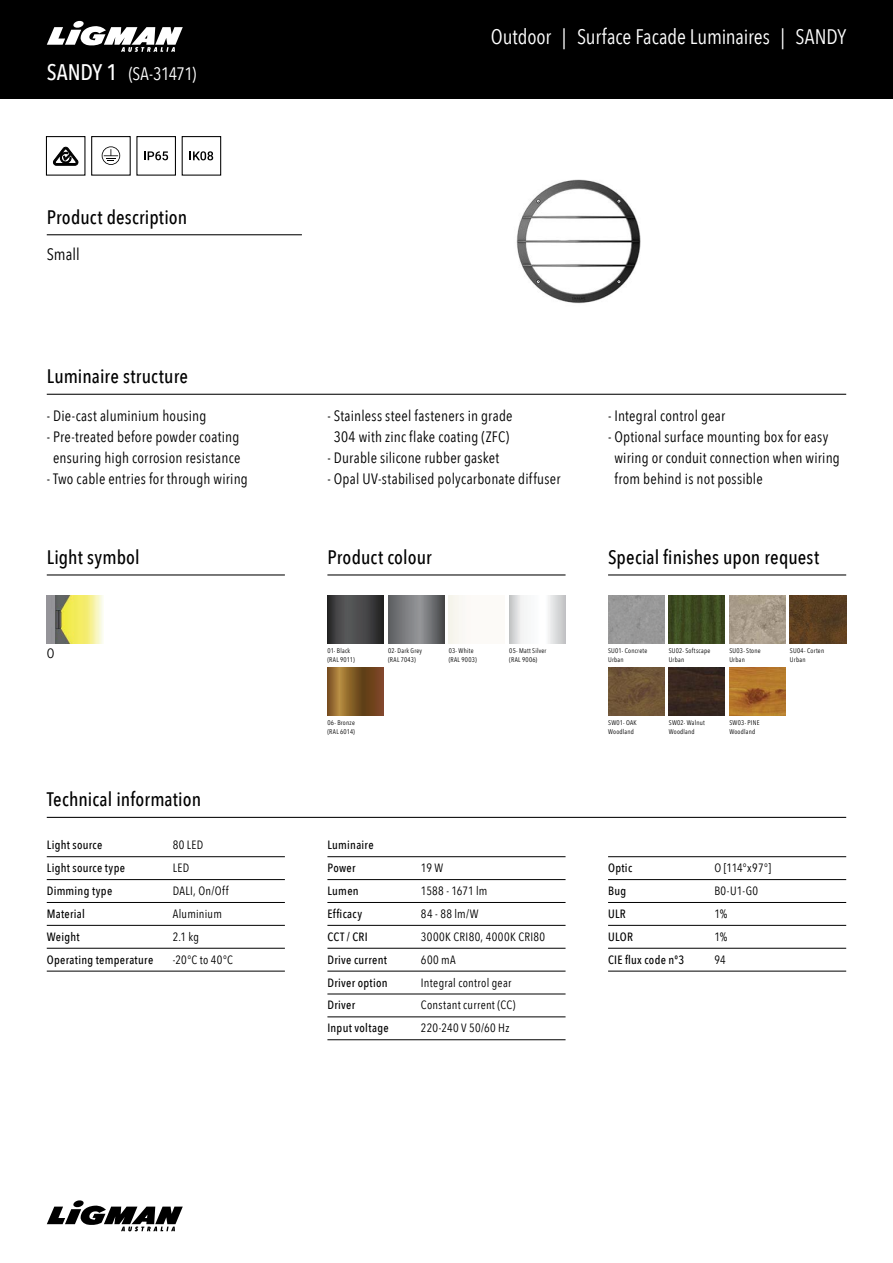
<style>
.page{position:relative;width:893px;height:1263px;background:#fff}
.page>*{position:absolute;margin:0;border:0;box-sizing:border-box;transform-origin:0 0}
.t1{font:21px "Avenir Next Condensed";letter-spacing:-.005em;color:#fff}
.t2{font:500 19.5px "Avenir Next Condensed";letter-spacing:.005em;color:#000}
.t3{font:18px "Avenir Next Condensed";letter-spacing:-.03em;color:#fff}
.t4{font:16.5px "Avenir Next Condensed";color:#000}
.t5{font:15px/21px "Avenir Next Condensed";letter-spacing:.015em;color:#000;text-align:center}
.t6{font:13.5px "Avenir Next Condensed";color:#000}
.t7{font:500 12px/23px "Avenir Next Condensed";letter-spacing:.025em;color:#000}
.t8{font:12px "Avenir Next Condensed";letter-spacing:.025em;color:#000}
.t9{font:12px "Avenir Next Condensed";color:#000}
.t10{font:6.75px/9px "Avenir Next Condensed";letter-spacing:.035em;color:#000}
.s1{font-weight:500;font-size:22.5px}
</style>
<div class="page">
<div style="left:0;top:0;width:893px;height:99px;background:#000"></div>
<svg style="left:47px;top:20px;width:136px;height:32px"></svg>
<svg style="left:47px;top:1200px;width:136px;height:31px"></svg>
<svg style="left:53px;top:147px;width:25px;height:18px"></svg>
<div style="left:46px;top:136px;width:39px;height:40px;border:1px solid #000"></div>
<svg style="left:102px;top:146px;width:18px;height:19px"></svg>
<div style="left:91px;top:136px;width:40px;height:40px;border:1px solid #000"></div>
<svg style="left:144px;top:151px;width:24px;height:9px"></svg>
<div style="left:136px;top:136px;width:40px;height:40px;border:1px solid #000"></div>
<svg style="left:190px;top:151px;width:23px;height:9px"></svg>
<div style="left:182px;top:136px;width:39px;height:40px;border:1px solid #000"></div>
<div style="left:608px;top:595px;width:56px;height:48px;background:#989898"></div>
<img style="left:669px;top:595px;width:56px;height:48px">
<img style="left:729px;top:595px;width:57px;height:48px">
<img style="left:790px;top:595px;width:56px;height:48px">
<img style="left:608px;top:668px;width:56px;height:47px">
<img style="left:669px;top:668px;width:56px;height:47px">
<img style="left:729px;top:668px;width:57px;height:47px">
<img style="left:327px;top:595px;width:57px;height:48px">
<img style="left:388px;top:595px;width:56px;height:48px">
<img style="left:327px;top:668px;width:57px;height:47px">
<img style="left:516px;top:179px;width:125px;height:125px">
<img style="left:47px;top:595px;width:56px;height:48px">
<hr style="left:47px;top:234px;width:255px;height:1px;background:#000">
<hr style="left:47px;top:394px;width:799px;height:1px;background:#000">
<hr style="left:47px;top:817px;width:799px;height:1px;background:#000">
<hr style="left:47px;top:856px;width:238px;height:1px;background:#000">
<hr style="left:47px;top:879px;width:238px;height:1px;background:#000">
<hr style="left:47px;top:902px;width:238px;height:1px;background:#000">
<hr style="left:47px;top:925px;width:238px;height:1px;background:#000">
<hr style="left:47px;top:948px;width:238px;height:1px;background:#000">
<hr style="left:47px;top:971px;width:238px;height:1px;background:#000">
<hr style="left:327px;top:856px;width:239px;height:1px;background:#000">
<hr style="left:327px;top:879px;width:239px;height:1px;background:#000">
<hr style="left:327px;top:902px;width:239px;height:1px;background:#000">
<hr style="left:327px;top:925px;width:239px;height:1px;background:#000">
<hr style="left:327px;top:948px;width:239px;height:1px;background:#000">
<hr style="left:327px;top:971px;width:239px;height:1px;background:#000">
<hr style="left:327px;top:994px;width:239px;height:1px;background:#000">
<hr style="left:327px;top:1016px;width:239px;height:1px;background:#000">
<hr style="left:327px;top:1039px;width:239px;height:1px;background:#000">
<hr style="left:608px;top:856px;width:238px;height:1px;background:#000">
<hr style="left:608px;top:879px;width:238px;height:1px;background:#000">
<hr style="left:608px;top:902px;width:238px;height:1px;background:#000">
<hr style="left:608px;top:925px;width:238px;height:1px;background:#000">
<hr style="left:608px;top:948px;width:238px;height:1px;background:#000">
<hr style="left:608px;top:971px;width:238px;height:1px;background:#000">
<hr style="left:47px;top:574px;width:238px;height:1px;background:#000">
<hr style="left:327px;top:574px;width:239px;height:1px;background:#000">
<hr style="left:608px;top:574px;width:238px;height:1px;background:#000">
<p class="t3" style="left:47px;top:58px;width:151px"><span class="s1">SANDY 1</span> (SA-31471)</p>
<h2 class="t2" style="left:47px;top:205px;width:142px">Product description</h2>
<p class="t4" style="left:47px;top:241px;width:35px">Small</p>
<h2 class="t2" style="left:47px;top:364px;width:143px">Luminaire structure</h2>
<p class="t5" style="left:47px;top:405px;width:161px">- Die-cast aluminium housing</p>
<p class="t5" style="left:47px;top:426px;width:195px">- Pre-treated before powder coating ensuring high corrosion resistance</p>
<p class="t5" style="left:47px;top:468px;width:203px">- Two cable entries for through wiring</p>
<h1 class="t1" style="left:491px;top:19px;width:357px">Outdoor | Surface Facade Luminaires | SANDY</h1>
<p class="t5" style="left:327px;top:405px;width:187px">- Stainless steel fasteners in grade<br>304 with zinc flake coating (ZFC)</p>
<p class="t5" style="left:327px;top:447px;width:173px">- Durable silicone rubber gasket</p>
<p class="t5" style="left:327px;top:468px;width:235px">- Opal UV-stabilised polycarbonate diffuser</p>
<p class="t5" style="left:608px;top:405px;width:119px">- Integral control gear</p>
<p class="t5" style="left:614px;top:426px;width:227px;text-align:left;text-indent:-6px">- Optional surface mounting box for easy wiring or conduit connection when wiring from behind is not possible</p>
<h2 class="t2" style="left:47px;top:545px;width:95px">Light symbol</h2>
<h2 class="t2" style="left:327px;top:545px;width:106px">Product colour</h2>
<h2 class="t2" style="left:608px;top:545px;width:213px">Special finishes upon request</h2>
<p class="t6" style="left:47px;top:641px;width:9px">O</p>
<h2 class="t2" style="left:47px;top:787px;width:156px">Technical information</h2>
<p class="t7" style="left:47px;top:833px;width:57px">Light source</p>
<p class="t8" style="left:173px;top:835px;width:32px">80 LED</p>
<p class="t7" style="left:47px;top:856px;width:80px">Light source type</p>
<p class="t8" style="left:173px;top:858px;width:18px">LED</p>
<p class="t7" style="left:47px;top:879px;width:67px">Dimming type</p>
<p class="t8" style="left:173px;top:880px;width:57px">DALI, On/Off</p>
<p class="t7" style="left:47px;top:902px;width:40px">Material</p>
<p class="t8" style="left:173px;top:903px;width:51px">Aluminium</p>
<p class="t7" style="left:47px;top:925px;width:34px">Weight</p>
<p class="t8" style="left:173px;top:926px;width:28px">2.1 kg</p>
<p class="t7" style="left:47px;top:948px;width:108px">Operating temperature</p>
<p class="t8" style="left:173px;top:949px;width:62px">-20°C to 40°C</p>
<p class="t10" style="left:327px;top:646px;width:29px">01- Black (RAL 9011)</p>
<p class="t10" style="left:388px;top:646px;width:36px">02- Dark Grey (RAL 7043)</p>
<p class="t10" style="left:327px;top:718px;width:29px">06- Bronze (RAL 6014)</p>
<p class="t10" style="left:449px;top:646px;width:30px">03- White (RAL 9003)</p>
<p class="t10" style="left:509px;top:646px;width:39px">05- Matt Silver (RAL 9006)</p>
<p class="t10" style="left:608px;top:646px;width:41px">SU01- Concrete<br>Urban</p>
<p class="t10" style="left:669px;top:646px;width:43px">SU02- Softscape<br>Urban</p>
<p class="t10" style="left:729px;top:646px;width:33px">SU03- Stone<br>Urban</p>
<p class="t10" style="left:790px;top:646px;width:36px">SU04- Corten<br>Urban</p>
<p class="t10" style="left:608px;top:718px;width:30px">SW01- OAK<br>Woodland</p>
<p class="t10" style="left:669px;top:718px;width:38px">SW02- Walnut<br>Woodland</p>
<p class="t10" style="left:729px;top:718px;width:32px">SW03- PINE<br>Woodland</p>
<p class="t7" style="left:327px;top:833px;width:48px">Luminaire<br>Power</p>
<p class="t8" style="left:421px;top:858px;width:24px">19 W</p>
<p class="t7" style="left:327px;top:879px;width:33px">Lumen</p>
<p class="t9" style="left:421px;top:880px;width:68px">1588 - 1671 lm</p>
<p class="t7" style="left:327px;top:902px;width:36px">Efficacy</p>
<p class="t8" style="left:421px;top:903px;width:59px">84 - 88 lm/W</p>
<p class="t7" style="left:327px;top:925px;width:42px">CCT / CRI</p>
<p class="t8" style="left:421px;top:926px;width:126px">3000K CRI80, 4000K CRI80</p>
<p class="t7" style="left:327px;top:948px;width:61px">Drive current</p>
<p class="t8" style="left:421px;top:949px;width:36px">600 mA</p>
<p class="t7" style="left:327px;top:971px;width:62px">Driver option</p>
<p class="t8" style="left:421px;top:972px;width:92px">Integral control gear</p>
<p class="t7" style="left:327px;top:994px;width:29px">Driver</p>
<p class="t8" style="left:421px;top:995px;width:96px">Constant current (CC)</p>
<p class="t7" style="left:327px;top:1017px;width:63px">Input voltage</p>
<p class="t8" style="left:421px;top:1018px;width:90px">220-240 V 50/60 Hz</p>
<p class="t7" style="left:608px;top:856px;width:26px">Optic</p>
<p class="t8" style="left:714px;top:858px;width:58px">O [114°x97°]</p>
<p class="t7" style="left:608px;top:879px;width:20px">Bug</p>
<p class="t8" style="left:714px;top:880px;width:45px">B0-U1-G0</p>
<p class="t7" style="left:608px;top:902px;width:19px">ULR</p>
<p class="t8" style="left:714px;top:903px;width:14px">1%</p>
<p class="t7" style="left:608px;top:925px;width:26px">ULOR</p>
<p class="t8" style="left:714px;top:926px;width:14px">1%</p>
<p class="t7" style="left:608px;top:948px;width:78px">CIE flux code nº3</p>
<p class="t8" style="left:714px;top:949px;width:13px">94</p>
</div>
